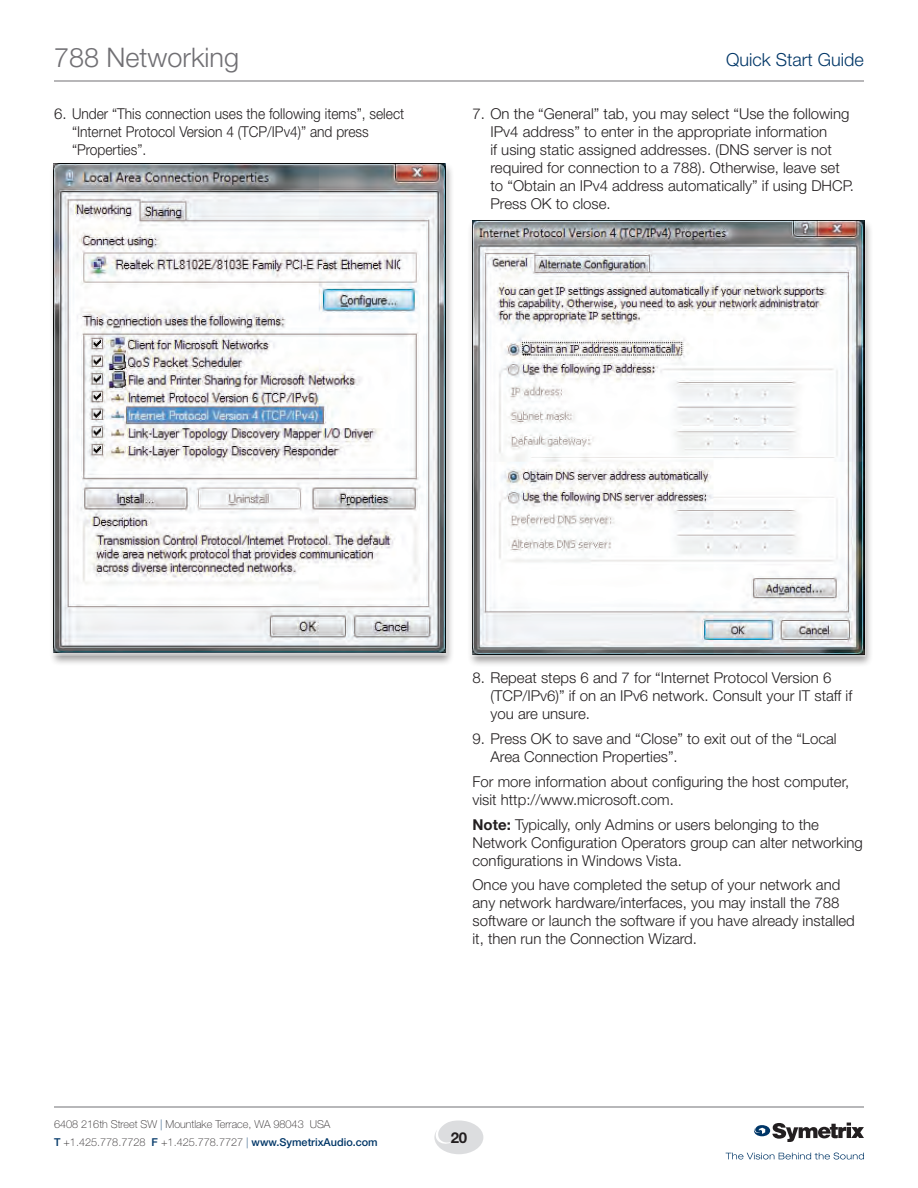
<style>
.page{position:relative;width:918px;height:1188px;background:#fff}
.page>*{position:absolute;margin:0;border:0;box-sizing:border-box;transform-origin:0 0}
.PAGE_HEADING_LEFT{font:300 27px "Helvetica Neue LT Std";color:#717074}
.t1{font:300 18px "Helvetica Neue LT Std";color:#003667}
.BULLET_Copy{font:300 15px/18px "Helvetica Neue LT Std";color:#231f20}
.BODY_COPY{font:300 15px/18px "Helvetica Neue LT Std";color:#231f20}
.t2{font:700 15px "Helvetica Neue LT Std";color:#231f20}
.t3{font:100 10.8px/18px "Helvetica Neue LT Std";color:#231f20}
.s1{color:#003667}
.s2{font-weight:500;color:#003667}
.s3{font-weight:700}
</style>
<div class="page">
<hr style="left:54px;top:1107px;width:810px;height:1px;background:#717074">
<hr style="left:54px;top:81px;width:810px;height:1px;background:#717074">
<svg style="left:434px;top:1120px;width:49px;height:34px"></svg>
<svg style="left:726px;top:1153px;width:138px;height:7px"></svg>
<svg style="left:754px;top:1123px;width:110px;height:19px"></svg>
<div style="left:468px;top:219px;width:405px;height:448px;background:#231f20;opacity:.45"></div>
<div style="left:468px;top:216px;width:398px;height:440px;background:#f7f7f7"></div>
<div style="left:472px;top:220px;width:393px;height:435px;background:#231f20;opacity:.75"></div>
<div style="left:49px;top:162px;width:406px;height:504px;background:#231f20;opacity:.45"></div>
<svg style="left:50px;top:162px;width:398px;height:494px"></svg>
<div style="left:53px;top:164px;width:393px;height:490px;background:#231f20;opacity:.75"></div>
<p class="PAGE_HEADING_LEFT" style="left:54px;top:40px;width:187px">788 Networking</p>
<p class="t1" style="left:726px;top:49px;width:139px">Quick Start Guide</p>
<p class="BULLET_Copy" style="left:72px;top:104px;width:334px;text-indent:-18px">6. Under “This connection uses the following items”, select “Internet Protocol Version 4 (TCP/IPv4)” and press “Properties”.</p>
<p class="BULLET_Copy" style="left:490px;top:104px;width:365px;text-indent:-18px">7. On the “General” tab, you may select “Use the following IPv4 address” to enter in the appropriate information<br>if using static assigned addresses. (DNS server is not required for connection to a 788). Otherwise, leave set to “Obtain an IPv4 address automatically” if using DHCP.<br>Press OK to close.</p>
<p class="t3" style="left:54px;top:1115px;width:325px">6408 216th Street SW <span class="s1">|</span> Mountlake Terrace, WA 98043 USA<br><span class="s2">T</span> +1.425.778.7728 <span class="s2">F</span> +1.425.778.7727 <span class="s1">|</span> <span class="s2">www.SymetrixAudio.com</span></p>
<p class="BULLET_Copy" style="left:490px;top:669px;width:363px;text-indent:-18px">8. Repeat steps 6 and 7 for “Internet Protocol Version 6 (TCP/IPv6)” if on an IPv6 network. Consult your IT staff if you are unsure.</p>
<p class="BULLET_Copy" style="left:490px;top:730px;width:348px;text-indent:-18px">9. Press OK to save and “Close” to exit out of the “Local<br>Area Connection Properties”.</p>
<p class="BODY_COPY" style="left:472px;top:772px;width:378px">For more information about configuring the host computer, visit http://www.microsoft.com.</p>
<p class="BODY_COPY" style="left:472px;top:815px;width:392px"><span class="s3">Note:</span> Typically, only Admins or users belonging to the<br>Network Configuration Operators group can alter networking configurations in Windows Vista.</p>
<p class="BODY_COPY" style="left:472px;top:876px;width:384px">Once you have completed the setup of your network and any network hardware/interfaces, you may install the 788 software or launch the software if you have already installed it, then run the Connection Wizard.</p>
<p class="t2" style="left:451px;top:1128px;width:18px">20</p>
</div>
